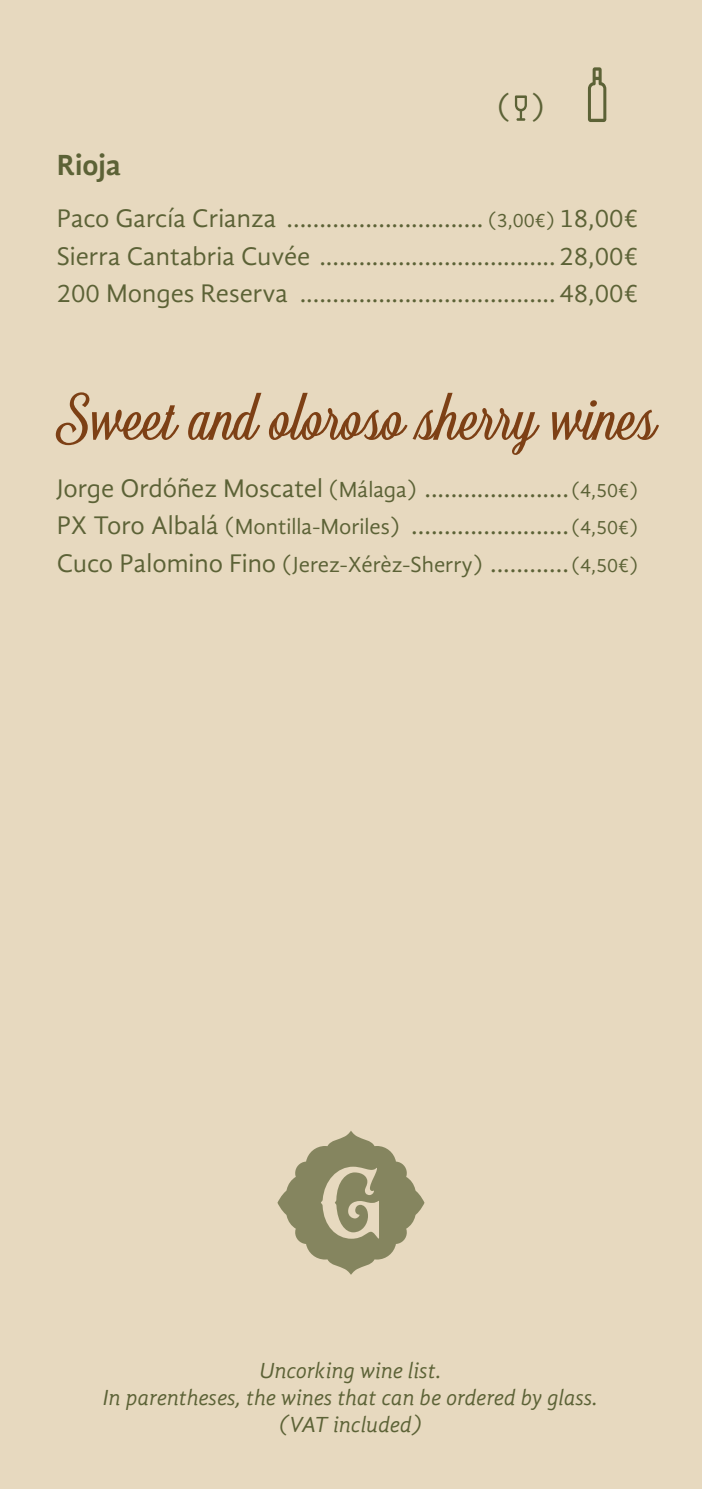
<style>
.page{position:relative;width:702px;height:1489px;background:#fff}
.page>*{position:absolute;margin:0;border:0;box-sizing:border-box;transform-origin:0 0}
.t1{font:62.5px "Eastside";color:#7d4015}
.t2{font:31px "Gandhi Sans";color:#5c6236}
.t3{font:700 30px "Gandhi Sans";color:#5c6236}
.t4{font:26.25px/37.5px "Gandhi Sans";color:#5c6236;text-align:justify}
.t5{font:italic 22.5px/27px "Gandhi Sans";color:#5c6236;text-align:center}
.s1{font-size:20px}
.s2{font-size:22.5px}
</style>
<div class="page">
<div style="left:0;top:0;width:702px;height:1488px;background:#e7d9bf"></div>
<svg style="left:588px;top:67px;width:18px;height:55px"></svg>
<svg style="left:515px;top:95px;width:12px;height:26px"></svg>
<svg style="left:277px;top:1131px;width:147px;height:143px"></svg>
<p class="t2" style="left:497px;top:89px;width:49px">( )</p>
<p class="t3" style="left:57px;top:147px;width:66px">Rioja</p>
<p class="t4" style="left:57px;top:200px;width:583px">Paco García Crianza .............................. <span class="s1">(3,00€)</span> 18,00€ Sierra Cantabria Cuvée ....................................28,00€ 200 Monges Reserva .......................................48,00€</p>
<h1 class="t1" style="left:57px;top:381px;width:600px">Sweet and oloroso sherry wines</h1>
<p class="t4" style="left:57px;top:469px;width:583px">Jorge Ordóñez Moscatel <span class="s2">(Málaga)</span> ...................... <span class="s1">(4,50€)<br></span>PX Toro Albalá <span class="s2">(Montilla-Moriles)</span> ........................ <span class="s1">(4,50€)<br></span>Cuco Palomino Fino <span class="s2">(Jerez-Xérèz-Sherry)</span> ............ <span class="s1">(4,50€)</span></p>
<p class="t5" style="left:103px;top:1356px;width:496px">Uncorking wine list.<br>In parentheses, the wines that can be ordered by glass. (VAT included)</p>
</div>
